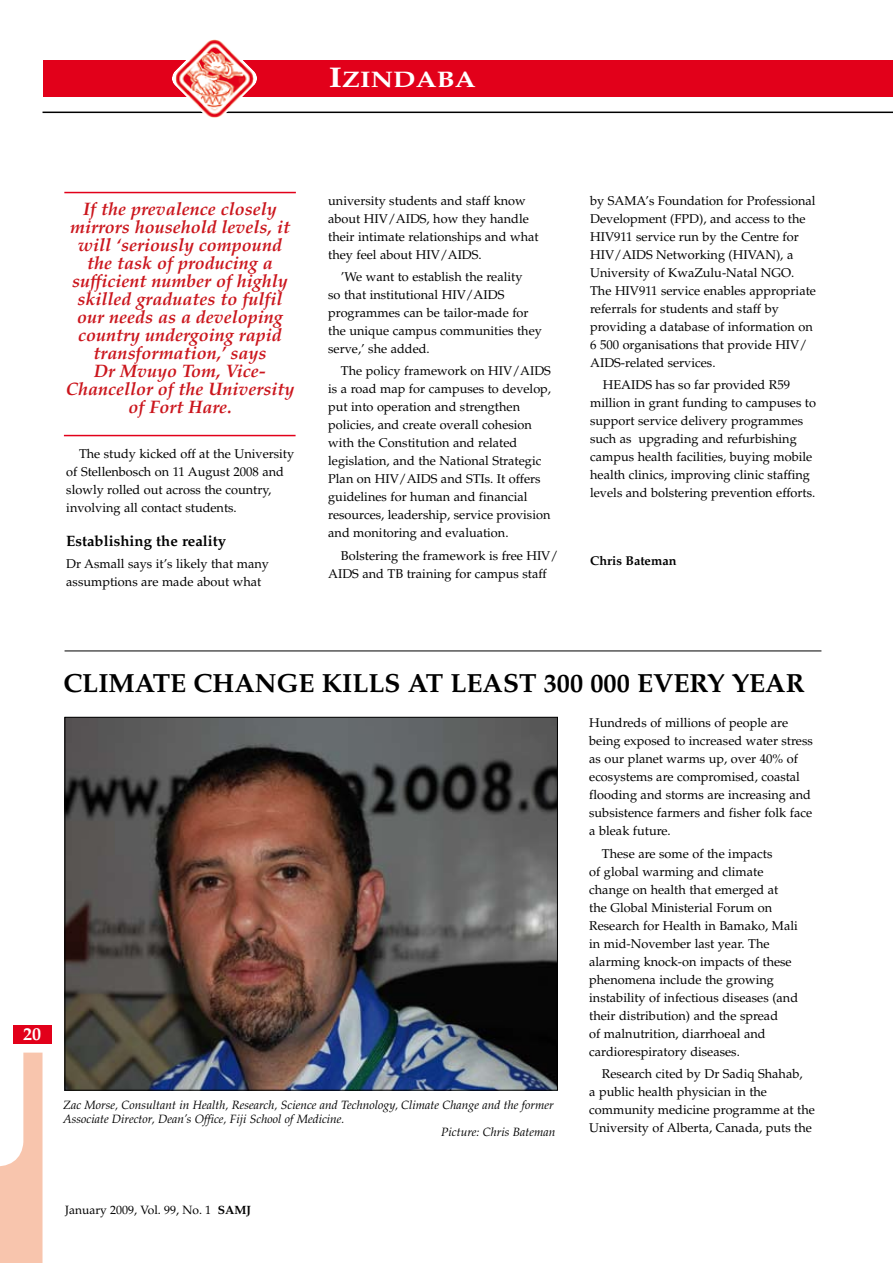
<style>
.page{position:relative;width:893px;height:1263px;background:#fff}
.page>*{position:absolute;margin:0;border:0;box-sizing:border-box;transform-origin:0 0}
.t1{font:700 26.25px "Palatino";color:#000}
.t2{font:700 22.5px "Palatino";color:#fff;scale:1.2 1}
.t3{font:italic 700 18px/18px "Palatino";color:#cb161d;text-align:center}
.t4{font:700 18px "Palatino";color:#fff}
.t5{font:700 15px "Palatino";color:#000}
.t6{font:12.75px/18px "Palatino";color:#000}
.t7{font:700 12.75px "Palatino";color:#000}
.t8{font:italic 12px "Palatino";color:#000}
.t9{font:12px "Palatino";color:#000}
.s1{font-size:28.5px}
.s2{font-weight:700}
</style>
<div class="page">
<div style="left:43px;top:60px;width:850px;height:37px;background:#e2001a"></div>
<svg style="left:0;top:1052px;width:43px;height:211px"></svg>
<hr style="left:43px;top:112px;width:850px;height:1px;background:#000">
<img style="left:172px;top:39px;width:85px;height:79px">
<div style="left:14px;top:1024px;width:38px;height:19px;background:#e2001a"></div>
<hr style="left:64px;top:192px;width:232px;height:1px;background:#e2001a">
<hr style="left:64px;top:435px;width:232px;height:1px;background:#e2001a">
<hr style="left:65px;top:650px;width:756px;height:1px;background:#000">
<img style="left:67px;top:719px;width:489px;height:369px">
<h2 class="t2" style="left:329px;top:67px;width:124px"><span class="s1">I</span>ZINDABA</h2>
<p class="t3" style="left:66px;top:200px;width:230px">If the prevalence closely mirrors household levels, it will ‘seriously compound the task of producing a sufficient number of highly skilled graduates to fulfil our needs as a developing country undergoing rapid transformation,’ says<br>Dr Mvuyo Tom, Vice-<br>Chancellor of the University of Fort Hare.</p>
<p class="t6" style="left:66px;top:445px;width:229px;text-indent:13px">The study kicked off at the University of Stellenbosch on 11 August 2008 and slowly rolled out across the country, involving all contact students.</p>
<p class="t5" style="left:66px;top:532px;width:161px">Establishing the reality</p>
<p class="t6" style="left:66px;top:555px;width:204px">Dr Asmall says it’s likely that many assumptions are made about what</p>
<p class="t6" style="left:328px;top:192px;width:212px">university students and staff know about HIV/AIDS, how they handle their intimate relationships and what they feel about HIV/AIDS.</p>
<p class="t6" style="left:328px;top:268px;width:215px;text-indent:13px">’We want to establish the reality<br>so that institutional HIV/AIDS programmes can be tailor-made for the unique campus communities they serve,’ she added.</p>
<p class="t6" style="left:328px;top:362px;width:224px;text-indent:13px">The policy framework on HIV/AIDS is a road map for campuses to develop, put into operation and strengthen policies, and create overall cohesion with the Constitution and related legislation, and the National Strategic Plan on HIV/AIDS and STIs. It offers guidelines for human and financial resources, leadership, service provision and monitoring and evaluation.</p>
<p class="t6" style="left:328px;top:546px;width:232px;text-indent:13px">Bolstering the framework is free HIV/<br>AIDS and TB training for campus staff</p>
<p class="t6" style="left:590px;top:192px;width:227px">by SAMA’s Foundation for Professional Development (FPD), and access to the HIV911 service run by the Centre for HIV/AIDS Networking (HIVAN), a University of KwaZulu-Natal NGO.<br>The HIV911 service enables appropriate referrals for students and staff by providing a database of information on 6 500 organisations that provide HIV/ AIDS-related services.</p>
<p class="t6" style="left:590px;top:376px;width:227px;text-indent:13px">HEAIDS has so far provided R59 million in grant funding to campuses to support service delivery programmes such as upgrading and refurbishing campus health facilities, buying mobile health clinics, improving clinic staffing levels and bolstering prevention efforts.</p>
<p class="t7" style="left:590px;top:553px;width:88px">Chris Bateman</p>
<h3 class="t4" style="left:23px;top:1023px;width:19px">20</h3>
<h1 class="t1" style="left:63px;top:668px;width:628px">CLIMATE CHANGE KILLS AT LEAST 300 000 EVERY</h1>
<h1 class="t1" style="left:732px;top:668px;width:73px">YEAR</h1>
<p class="t8" style="left:63px;top:1098px;width:492px">Zac Morse, Consultant in Health, Research, Science and Technology, Climate Change and the former</p>
<p class="t8" style="left:63px;top:1111px;width:283px">Associate Director, Dean’s Office, Fiji School of Medicine.</p>
<p class="t8" style="left:441px;top:1125px;width:116px">Picture: Chris Bateman</p>
<p class="t6" style="left:589px;top:714px;width:225px">Hundreds of millions of people are being exposed to increased water stress as our planet warms up, over 40% of ecosystems are compromised, coastal flooding and storms are increasing and subsistence farmers and fisher folk face a bleak future.</p>
<p class="t6" style="left:589px;top:844px;width:210px;text-indent:13px">These are some of the impacts<br>of global warming and climate change on health that emerged at the Global Ministerial Forum on<br>Research for Health in Bamako, Mali in mid-November last year. The alarming knock-on impacts of these phenomena include the growing instability of infectious diseases (and their distribution) and the spread<br>of malnutrition, diarrhoeal and cardiorespiratory diseases.</p>
<p class="t6" style="left:589px;top:1065px;width:227px;text-indent:13px">Research cited by Dr Sadiq Shahab,<br>a public health physician in the community medicine programme at the University of Alberta, Canada, puts the</p>
<p class="t9" style="left:65px;top:1203px;width:187px">January 2009, Vol. 99, No. 1 <span class="s2">SAMJ</span></p>
</div>
